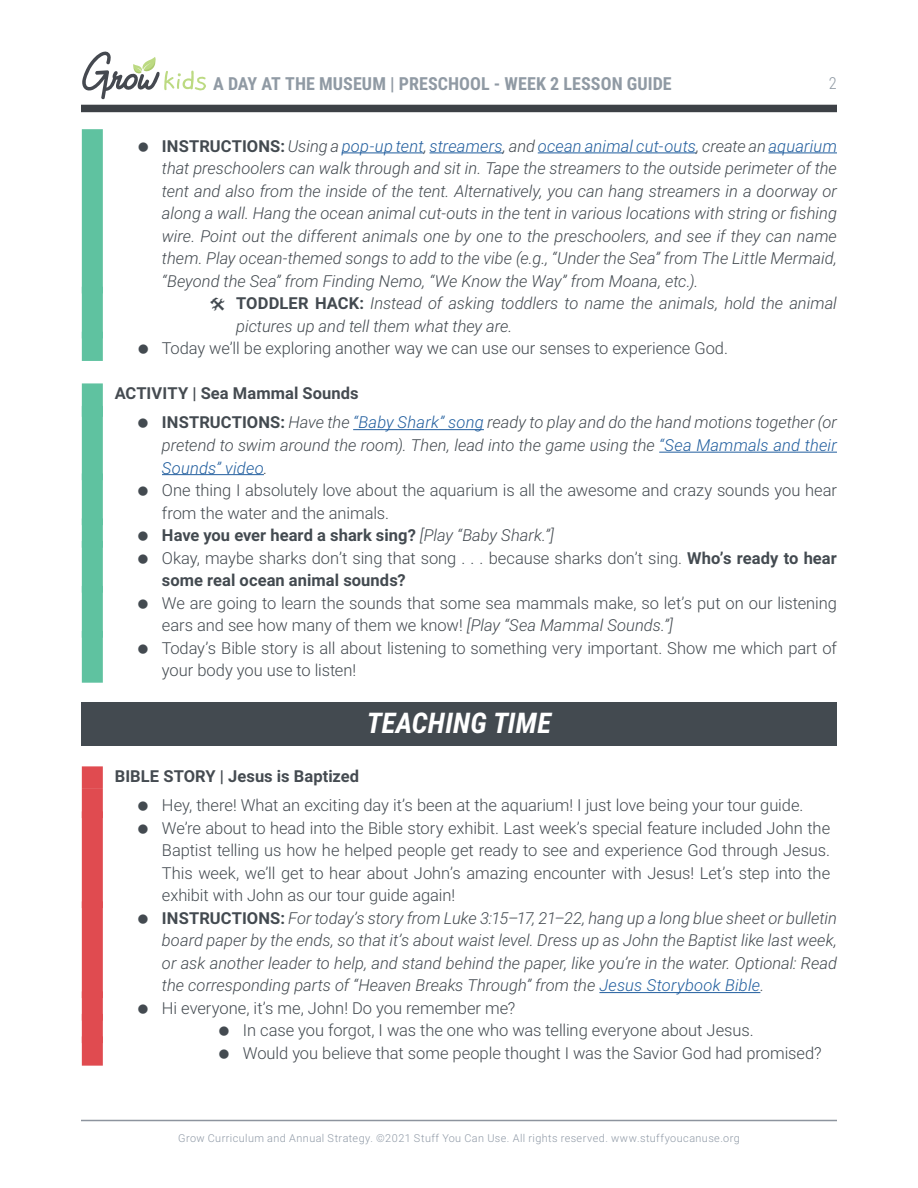
<style>
.page{position:relative;width:918px;height:1188px;background:#fff}
.page>*{position:absolute;margin:0;border:0;box-sizing:border-box;transform-origin:0 0}
.t1{font:italic 700 28.5px "Roboto Condensed";letter-spacing:.01em;color:#fff}
.t2{font:700 18px "Roboto Condensed";letter-spacing:.005em;color:#909aa4}
.t3{font:300 16.5px/22.5px "Roboto";letter-spacing:-.005em;color:#434a50}
.t4{font:italic 300 16.5px/29.2px "Roboto";color:#434a50}
.t5{font:italic 300 16.5px "Roboto";letter-spacing:.01em;color:#215e9e}
.t6{font:700 16.5px "Roboto";letter-spacing:.005em;color:#454b51}
.t7{font:300 16.5px "Roboto Condensed";color:#909aa4}
.t8{font:300 10.8px "Roboto";letter-spacing:.04em;color:#8f99a6}
.s1{font-weight:700;font-style:normal;color:#434a50}
.s2{color:#434a50}
.s3{font-weight:700;font-style:normal}
.s4{font-weight:700;font-style:normal;color:#454b51}
.s5{color:#215e9e}
.s6{font-style:italic}
.s7{font-style:italic;color:#215e9e}
.s8{font-weight:700}
</style>
<div class="page">
<hr style="left:81px;top:1120px;width:756px;height:1px;background:#8d949e">
<svg style="left:82px;top:51px;width:124px;height:49px"></svg>
<div style="left:81px;top:105px;width:756px;height:7px;background:#3d4146"></div>
<div style="left:82px;top:129px;width:21px;height:164px;background:#5fc2a0"></div>
<hr style="left:342px;top:153px;width:82px;height:1px;background:#215e9e">
<hr style="left:430px;top:153px;width:73px;height:1px;background:#215e9e">
<hr style="left:538px;top:153px;width:158px;height:1px;background:#215e9e">
<hr style="left:769px;top:153px;width:68px;height:1px;background:#215e9e">
<div style="left:82px;top:287px;width:21px;height:51px;background:#5fc2a0"></div>
<div style="left:82px;top:332px;width:21px;height:29px;background:#5fc2a0"></div>
<div style="left:82px;top:383px;width:21px;height:34px;background:#5fc2a0"></div>
<div style="left:82px;top:406px;width:21px;height:74px;background:#5fc2a0"></div>
<hr style="left:353px;top:429px;width:131px;height:1px;background:#215e9e">
<hr style="left:659px;top:452px;width:178px;height:1px;background:#215e9e">
<hr style="left:162px;top:474px;width:102px;height:1px;background:#215e9e">
<div style="left:82px;top:473px;width:21px;height:52px;background:#5fc2a0"></div>
<div style="left:82px;top:518px;width:21px;height:30px;background:#5fc2a0"></div>
<div style="left:82px;top:541px;width:21px;height:52px;background:#5fc2a0"></div>
<div style="left:82px;top:586px;width:21px;height:52px;background:#5fc2a0"></div>
<div style="left:82px;top:631px;width:21px;height:52px;background:#5fc2a0"></div>
<div style="left:81px;top:702px;width:756px;height:43px;background:#434a50"></div>
<div style="left:82px;top:766px;width:21px;height:23px;background:#e04b50"></div>
<div style="left:82px;top:789px;width:21px;height:29px;background:#e04b50"></div>
<div style="left:82px;top:811px;width:21px;height:97px;background:#e04b50"></div>
<div style="left:82px;top:901px;width:21px;height:97px;background:#e04b50"></div>
<hr style="left:599px;top:992px;width:161px;height:1px;background:#215e9e">
<div style="left:82px;top:991px;width:21px;height:30px;background:#e04b50"></div>
<div style="left:82px;top:1014px;width:21px;height:29px;background:#e04b50"></div>
<div style="left:82px;top:1036px;width:21px;height:30px;background:#e04b50"></div>
<p class="t2" style="left:213px;top:71px;width:460px">A DAY AT THE MUSEUM | PRESCHOOL - WEEK 2 LESSON GUIDE</p>
<p class="t7" style="left:829px;top:71px;width:10px">2</p>
<p class="t5" style="left:162px;top:134px;width:677px"><span class="s1">INSTRUCTIONS:</span> <span class="s2">Using a</span> pop-up tent<span class="s2">,</span> streamers<span class="s2">, and</span> ocean animal cut-outs<span class="s2">, create an</span> aquarium</p>
<p class="t4" style="left:162px;top:153px;width:677px">that preschoolers can walk through and sit in. Tape the streamers to the outside perimeter of the</p>
<p class="t4" style="left:162px;top:176px;width:677px">tent and also from the inside of the tent. Alternatively, you can hang streamers in a doorway or</p>
<p class="t4" style="left:162px;top:198px;width:676px">along a wall. Hang the ocean animal cut-outs in the tent in various locations with string or fishing</p>
<p class="t4" style="left:162px;top:221px;width:677px">wire. Point out the different animals one by one to the preschoolers, and see if they can name</p>
<p class="t4" style="left:162px;top:243px;width:677px">them. Play ocean-themed songs to add to the vibe (e.g., “Under the Sea” from The Little Mermaid,</p>
<p class="t4" style="left:162px;top:266px;width:538px">“Beyond the Sea” from Finding Nemo, “We Know the Way” from Moana, etc.).</p>
<p class="t4" style="left:236px;top:288px;width:602px"><span class="s3">TODDLER HACK:</span> Instead of asking toddlers to name the animals, hold the animal</p>
<p class="t4" style="left:236px;top:311px;width:278px">pictures up and tell them what they are.</p>
<p class="t3" style="left:162px;top:337px;width:568px">Today we’ll be exploring another way we can use our senses to experience God.</p>
<p class="t4" style="left:162px;top:378px;width:676px;text-indent:-47px"><span class="s4">ACTIVITY | Sea Mammal Sounds<br></span><span class="s3">INSTRUCTIONS:</span> Have the <span class="s5">“Baby Shark” song</span> ready to play and do the hand motions together (or</p>
<p class="t3" style="left:162px;top:433px;width:677px"><span class="s6">pretend to swim around the room). Then, lead into the game using the</span> <span class="s7">“Sea Mammals and their Sounds” video</span><span class="s6">.<br></span>One thing I absolutely love about the aquarium is all the awesome and crazy sounds you hear from the water and the animals.<br><span class="s8">Have you ever heard a shark sing?</span> <span class="s6">[Play “Baby Shark.”]<br></span>Okay, maybe sharks don’t sing that song . . . because sharks don’t sing. <span class="s8">Who’s ready to hear some real ocean animal sounds?</span></p>
<p class="t3" style="left:162px;top:591px;width:677px">We are going to learn the sounds that some sea mammals make, so let’s put on our listening ears and see how many of them we know! <span class="s6">[Play “Sea Mammal Sounds.”]<br></span>Today’s Bible story is all about listening to something very important. Show me which part of your body you use to listen!</p>
<h1 class="t1" style="left:367px;top:703px;width:186px">TEACHING TIME</h1>
<p class="t6" style="left:115px;top:765px;width:246px">BIBLE STORY | Jesus is Baptized</p>
<p class="t3" style="left:162px;top:794px;width:643px">Hey, there! What an exciting day it’s been at the aquarium! I just love being your tour guide.</p>
<p class="t3" style="left:162px;top:816px;width:670px">We’re about to head into the Bible story exhibit. Last week’s special feature included John the</p>
<p class="t3" style="left:162px;top:839px;width:670px">Baptist telling us how he helped people get ready to see and experience God through Jesus.</p>
<p class="t3" style="left:162px;top:861px;width:670px">This week, we’ll get to hear about John’s amazing encounter with Jesus! Let’s step into the</p>
<p class="t3" style="left:162px;top:884px;width:295px">exhibit with John as our tour guide again!</p>
<p class="t4" style="left:162px;top:903px;width:677px"><span class="s3">INSTRUCTIONS:</span> For today’s story from Luke 3:15–17, 21–22, hang up a long blue sheet or bulletin</p>
<p class="t4" style="left:162px;top:925px;width:676px">board paper by the ends, so that it’s about waist level. Dress up as John the Baptist like last week,</p>
<p class="t4" style="left:162px;top:948px;width:677px">or ask another leader to help, and stand behind the paper, like you’re in the water. Optional: Read</p>
<p class="t4" style="left:162px;top:970px;width:604px">the corresponding parts of “Heaven Breaks Through” from the <span class="s5">Jesus Storybook Bible</span>.</p>
<p class="t3" style="left:162px;top:996px;width:355px">Hi everyone, it’s me, John! Do you remember me?</p>
<p class="t3" style="left:243px;top:1019px;width:512px">In case you forgot, I was the one who was telling everyone about Jesus.</p>
<p class="t3" style="left:243px;top:1041px;width:580px">Would you believe that some people thought I was the Savior God had promised?</p>
<p class="t8" style="left:178px;top:1131px;width:563px">Grow Curriculum and Annual Strategy. ©2021 Stuff You Can Use. All rights reserved. www.stuffyoucanuse.org</p>
</div>
